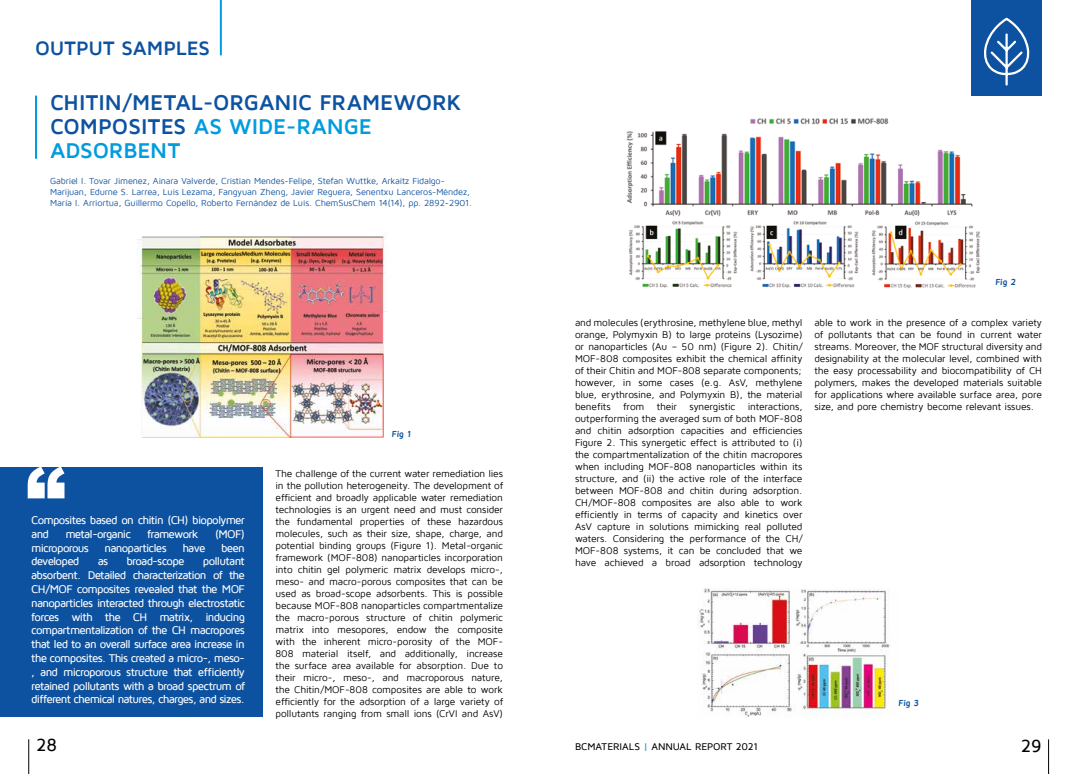
<style>
.page{position:relative;width:1078px;height:774px;background:#fff}
.page>*{position:absolute;margin:0;border:0;box-sizing:border-box;transform-origin:0 0}
.t1{font:900 80px "Arial";color:#fff}
.t2{font:700 22px/24px "Maven Pro";color:#0d52a0}
.t3{font:700 20px "Maven Pro";letter-spacing:-.005em;color:#0d52a0}
.t4{font:500 18px "Maven Pro";color:#000}
.t5{font:500 11.5px/13.8px "Maven Pro";letter-spacing:-.065em;color:#fff}
.t6{font:10px/12px "Maven Pro";letter-spacing:-.015em;color:#000;text-align:justify}
.t7{font:500 10px "Maven Pro";color:#000}
.t8{font:9px/10.8px "Maven Pro";letter-spacing:-.015em;color:#0d52a0}
.t9{font:700 9px "Maven Pro";color:#0d52a0}
.s1{color:#009cde}
</style>
<div class="page">
<hr style="left:220px;top:0;width:2px;height:55px;background:#009cde">
<hr style="left:1047px;top:739px;width:1px;height:35px;background:#000">
<hr style="left:28px;top:739px;width:1px;height:35px;background:#000">
<div style="left:971px;top:0;width:70px;height:96px;background:#0d52a0"></div>
<hr style="left:35px;top:96px;width:2px;height:63px;background:#009cde">
<svg style="left:984px;top:17px;width:46px;height:69px"></svg>
<img style="left:137px;top:234px;width:250px;height:204px">
<div style="left:0;top:467px;width:262px;height:250px;background:#0d52a0"></div>
<img style="left:626px;top:118px;width:355px;height:171px">
<img style="left:698px;top:588px;width:194px;height:129px">
<h3 class="t3" style="left:35px;top:37px;width:177px">OUTPUT SAMPLES</h3>
<h2 class="t2" style="left:50px;top:91px;width:413px">CHITIN/METAL-ORGANIC FRAMEWORK<br>COMPOSITES <span class="s1">AS WIDE-RANGE<br>ADSORBENT</span></h2>
<p class="t8" style="left:50px;top:176px;width:423px">Gabriel I. Tovar Jimenez, Ainara Valverde, Cristian Mendes-Felipe, Stefan Wuttke, Arkaitz Fidalgo-<br>Marijuan, Edurne S. Larrea, Luis Lezama, Fangyuan Zheng, Javier Reguera, Senentxu Lanceros-Méndez,<br>María I. Arriortua, Guillermo Copello, Roberto Fernández de Luis. ChemSusChem 14(14), pp. 2892-2901.</p>
<h1 class="t1" style="left:26px;top:438px;width:42px">“</h1>
<p class="t5" style="left:31px;top:513px;width:215px">Composites based on chitin (CH) biopolymer and</p>
<p class="t5" style="left:65px;top:527px;width:67px">metal-organic</p>
<p class="t5" style="left:147px;top:527px;width:53px">framework</p>
<p class="t5" style="left:215px;top:527px;width:31px">(MOF)</p>
<p class="t5" style="left:31px;top:541px;width:59px">microporous</p>
<p class="t5" style="left:105px;top:541px;width:64px">nanoparticles</p>
<p class="t5" style="left:182px;top:541px;width:25px">have</p>
<p class="t5" style="left:221px;top:541px;width:25px">been</p>
<p class="t5" style="left:31px;top:555px;width:50px">developed</p>
<p class="t5" style="left:98px;top:555px;width:12px">as</p>
<p class="t5" style="left:126px;top:555px;width:60px">broad-scope</p>
<p class="t5" style="left:31px;top:555px;width:215px;text-align:justify;text-indent:172px">pollutant absorbent. Detailed characterization of the CH/MOF composites revealed that the MOF nanoparticles interacted through electrostatic forces with the CH matrix, inducing compartmentalization of the CH macropores that led to an overall surface area increase in the composites. This created a micro-, meso-, and microporous structure that efficiently retained pollutants with a broad spectrum of different chemical natures, charges, and sizes.</p>
<p class="t9" style="left:391px;top:429px;width:22px">Fig 1</p>
<p class="t6" style="left:275px;top:468px;width:229px">The challenge of the current water remediation lies in the pollution heterogeneity. The development of efficient and broadly applicable water remediation technologies is an urgent need and must consider the fundamental properties of these hazardous molecules, such as their size, shape, charge, and potential binding groups (Figure 1). Metal-organic framework (MOF-808) nanoparticles incorporation into chitin gel polymeric matrix develops micro-, meso- and macro-porous composites that can be used as broad-scope adsorbents. This is possible because MOF-808 nanoparticles compartmentalize the macro-porous structure of chitin polymeric matrix into mesopores, endow the composite with the inherent micro-porosity of the MOF-808 material itself, and additionally, increase the surface area available for absorption. Due to their micro-, meso-, and macroporous nature, the Chitin/MOF-808 composites are able to work efficiently for the adsorption of a large variety of pollutants ranging from small ions (CrVI and AsV)</p>
<p class="t9" style="left:994px;top:277px;width:23px">Fig 2</p>
<p class="t6" style="left:575px;top:316px;width:229px">and molecules (erythrosine, methylene blue, methyl orange, Polymyxin B) to large proteins (Lysozime) or nanoparticles (Au – 50 nm) (Figure 2). Chitin/ MOF-808 composites exhibit the chemical affinity of their Chitin and MOF-808 separate components; however, in some cases (e.g. AsV, methylene blue, erythrosine, and Polymyxin B), the material benefits from their synergistic interactions, outperforming the averaged sum of both MOF-808 and chitin adsorption capacities and efficiencies Figure 2. This synergetic effect is attributed to (i) the compartmentalization of the chitin macropores when including MOF-808 nanoparticles within its structure, and (ii) the active role of the interface between MOF-808 and chitin during adsorption.<br>CH/MOF-808 composites are also able to work efficiently in terms of capacity and kinetics over AsV capture in solutions mimicking real polluted waters. Considering the performance of the CH/ MOF-808 systems, it can be concluded that we have achieved a broad adsorption technology</p>
<p class="t6" style="left:814px;top:316px;width:229px">able to work in the presence of a complex variety of pollutants that can be found in current water streams. Moreover, the MOF structural diversity and designability at the molecular level, combined with the easy processability and biocompatibility of CH polymers, makes the developed materials suitable for applications where available surface area, pore size, and pore chemistry become relevant issues.</p>
<p class="t9" style="left:897px;top:698px;width:23px">Fig 3</p>
<h3 class="t4" style="left:36px;top:735px;width:22px">28</h3>
<p class="t7" style="left:575px;top:742px;width:184px">BCMATERIALS <span class="s1">|</span> ANNUAL REPORT 2021</p>
<h3 class="t4" style="left:1020px;top:736px;width:23px">29</h3>
</div>
